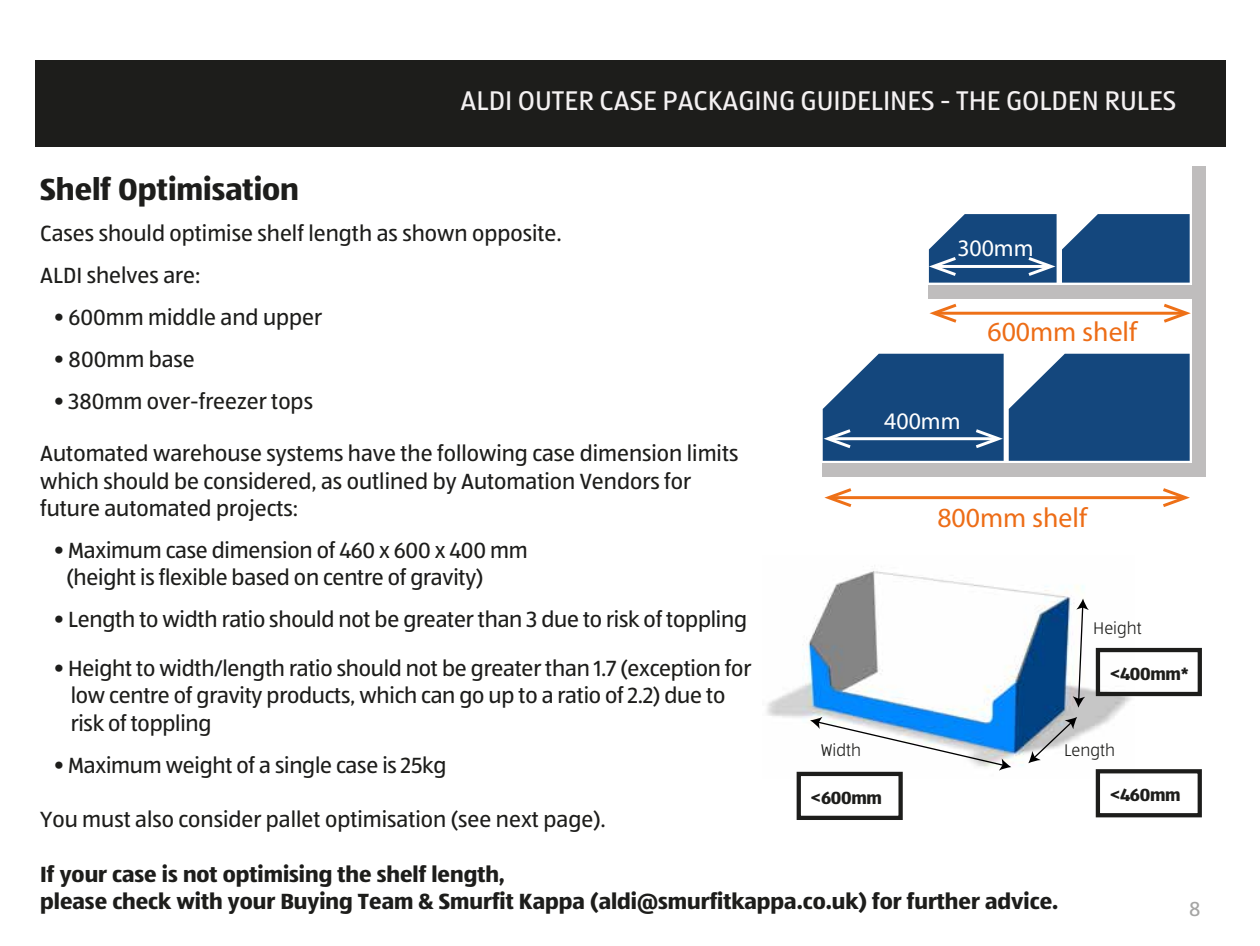
<style>
.page{position:relative;width:1260px;height:946px;background:#fff}
.page>*{position:absolute;margin:0;border:0;box-sizing:border-box;transform-origin:0 0}
.t1{font:31.5px "ALDISUED Bold";color:#1d1d1b}
.t2{font:28px "ALDISUED Regular";color:#f4f1f2}
.t3{font:27.82px "Myriad Pro";color:#ed6d17}
.t4{font:23.8px "Myriad Pro";color:#fff}
.t5{font:22.75px/27.3px "ALDISUED Regular";color:#1d1d1b}
.t6{font:22.75px/27.3px "ALDISUED Bold";color:#1d1d1b}
.t7{font:21px "ALDISUED Regular";color:#a5a5a4}
.t8{font:18.2px "ALDISUED Bold";letter-spacing:-.015em;color:#1d1d1b}
.t9{font:17.5px "ALDISUED Light";color:#1d1d1b}
</style>
<div class="page">
<img style="left:767px;top:571px;width:368px;height:207px">
<svg style="left:810px;top:716px;width:201px;height:54px"></svg>
<svg style="left:1028px;top:717px;width:49px;height:46px"></svg>
<svg style="left:1073px;top:598px;width:16px;height:109px"></svg>
<div style="left:1096px;top:648px;width:106px;height:48px;border:4px solid #1d1d1b"></div>
<div style="left:1096px;top:769px;width:106px;height:48px;border:4px solid #1d1d1b"></div>
<div style="left:797px;top:771px;width:106px;height:49px;border:4px solid #1d1d1b"></div>
<div style="left:1192px;top:166px;width:14px;height:310px;background:#bfbdbd"></div>
<div style="left:823px;top:463px;width:383px;height:13px;background:#bfbdbd"></div>
<div style="left:929px;top:285px;width:277px;height:13px;background:#bfbdbd"></div>
<hr style="left:938px;top:312px;width:244px;height:3px;background:#ee7017">
<svg style="left:929px;top:304px;width:27px;height:18px"></svg>
<svg style="left:1164px;top:304px;width:27px;height:18px"></svg>
<hr style="left:833px;top:496px;width:349px;height:3px;background:#ee7017">
<svg style="left:824px;top:488px;width:27px;height:19px"></svg>
<svg style="left:1163px;top:488px;width:27px;height:19px"></svg>
<svg style="left:823px;top:354px;width:367px;height:107px;background:#2e5b8b"></svg>
<svg style="left:929px;top:214px;width:261px;height:68px;background:#315e8d"></svg>
<div style="left:35px;top:60px;width:1191px;height:86px;background:#1d1d1b"></div>
<p class="t2" style="left:461px;top:83px;width:717px">ALDI OUTER CASE PACKAGING GUIDELINES - THE GOLDEN RULES</p>
<h1 class="t1" style="left:40px;top:170px;width:260px">Shelf Optimisation</h1>
<p class="t5" style="left:40px;top:211px;width:523px;line-height:42px">Cases should optimise shelf length as shown opposite.<br>ALDI shelves are:</p>
<p class="t5" style="left:54px;top:303px;width:270px">• 600mm middle and upper</p>
<p class="t5" style="left:54px;top:345px;width:143px">• 800mm base</p>
<p class="t5" style="left:54px;top:387px;width:261px">• 380mm over-freezer tops</p>
<p class="t5" style="left:40px;top:439px;width:700px">Automated warehouse systems have the following case dimension limits which should be considered, as outlined by Automation Vendors for future automated projects:</p>
<p class="t5" style="left:66px;top:536px;width:463px;text-indent:-13px">• Maximum case dimension of 460 x 600 x 400 mm (height is flexible based on centre of gravity)</p>
<p class="t5" style="left:54px;top:605px;width:695px">• Length to width ratio should not be greater than 3 due to risk of toppling</p>
<p class="t5" style="left:71px;top:654px;width:682px;text-indent:-17px">• Height to width/length ratio should not be greater than 1.7 (exception for low centre of gravity products, which can go up to a ratio of 2.2) due to risk of toppling</p>
<p class="t5" style="left:54px;top:751px;width:394px">• Maximum weight of a single case is 25kg</p>
<p class="t5" style="left:40px;top:805px;width:567px">You must also consider pallet optimisation (see next page).</p>
<p class="t6" style="left:40px;top:859px;width:1020px">If your case is not optimising the shelf length,<br>please check with your Buying Team &amp; Smurfit Kappa (aldi@smurfitkappa.co.uk) for further advice.</p>
<p class="t4" style="left:957px;top:235px;width:78px">300mm</p>
<p class="t3" style="left:987px;top:316px;width:151px">600mm shelf</p>
<p class="t4" style="left:884px;top:408px;width:78px">400mm</p>
<p class="t3" style="left:937px;top:502px;width:151px">800mm shelf</p>
<p class="t9" style="left:1093px;top:617px;width:50px">Height</p>
<p class="t8" style="left:1110px;top:662px;width:80px">&lt;400mm*</p>
<p class="t9" style="left:821px;top:739px;width:42px">Width</p>
<p class="t9" style="left:1064px;top:739px;width:52px">Length</p>
<p class="t8" style="left:811px;top:785px;width:73px">&lt;600mm</p>
<p class="t8" style="left:1110px;top:783px;width:72px">&lt;460mm</p>
<p class="t7" style="left:1189px;top:896px;width:13px">8</p>
</div>
